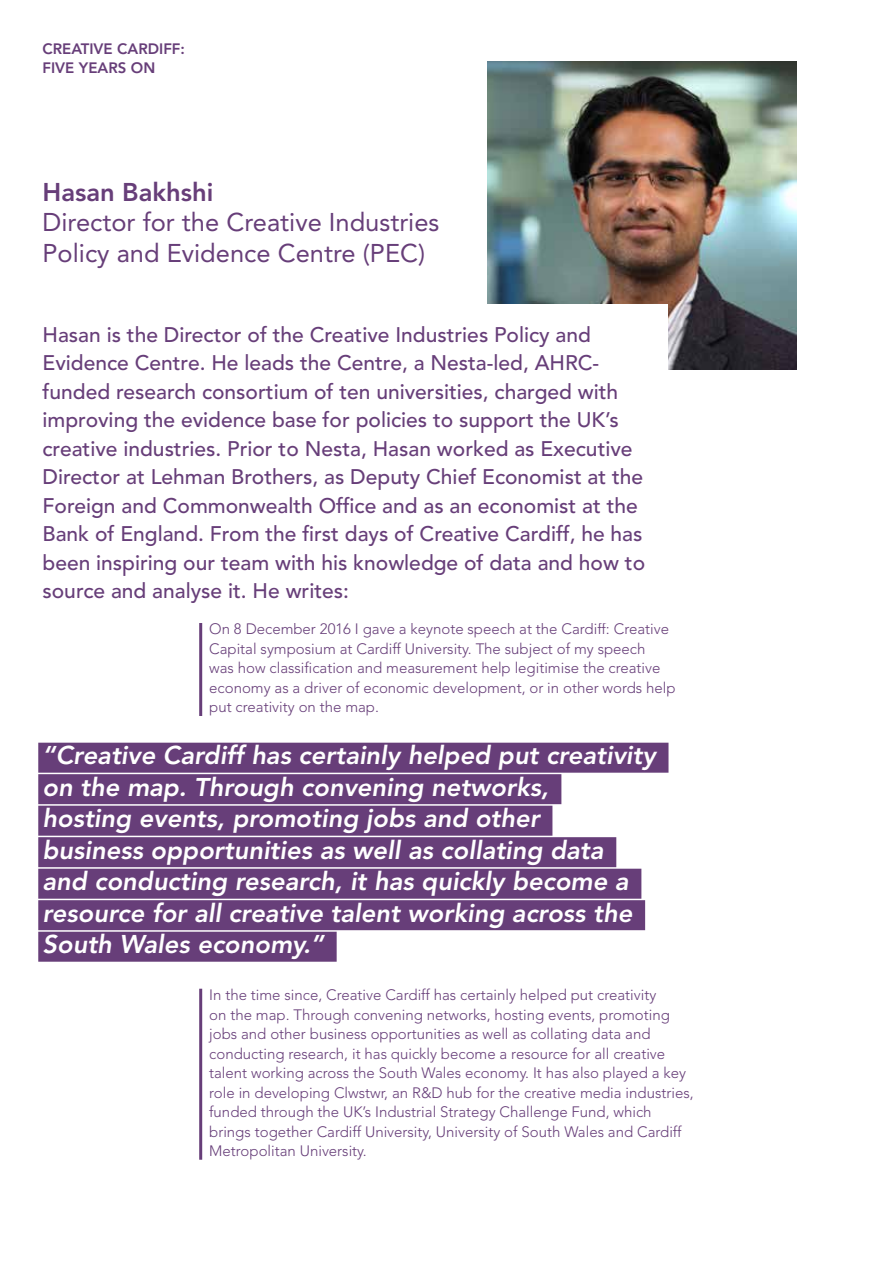
<style>
.page{position:relative;width:893px;height:1263px;background:#fff}
.page>*{position:absolute;margin:0;border:0;box-sizing:border-box;transform-origin:0 0}
.t1{font:italic 800 25.5px/31.5px "Avenir LT Std";color:#fff}
.t2{font:25.5px/30.6px "Avenir LT Std";color:#673e79}
.t3{font:800 25.5px "Avenir LT Std";color:#673e79}
.t4{font:500 21px/28.5px "Avenir LT Std";color:#673e79}
.t5{font:300 15px/19.5px "Avenir LT Std";color:#673e79}
.t6{font:800 15px/18.8px "Avenir LT Std";color:#673e79}
</style>
<div class="page">
<hr style="left:199px;top:623px;width:3px;height:93px;background:#673e79">
<img style="left:487px;top:61px;width:309px;height:309px">
<div style="left:43px;top:305px;width:625px;height:318px;background:#fff"></div>
<hr style="left:199px;top:989px;width:3px;height:171px;background:#673e79">
<div style="left:38px;top:743px;width:630px;height:30px;background:#673e79"></div>
<div style="left:38px;top:774px;width:523px;height:30px;background:#673e79"></div>
<div style="left:38px;top:806px;width:514px;height:30px;background:#673e79"></div>
<div style="left:38px;top:837px;width:578px;height:30px;background:#673e79"></div>
<div style="left:38px;top:869px;width:603px;height:30px;background:#673e79"></div>
<div style="left:38px;top:900px;width:607px;height:30px;background:#673e79"></div>
<div style="left:38px;top:932px;width:299px;height:30px;background:#673e79"></div>
<hr style="left:892px;top:775px;width:1px;height:488px;background:#9d9d9c">
<p class="t6" style="left:43px;top:39px;width:144px">CREATIVE CARDIFF:<br>FIVE YEARS ON</p>
<h1 class="t3" style="left:43px;top:177px;width:172px">Hasan Bakhshi</h1>
<h1 class="t2" style="left:43px;top:207px;width:398px">Director for the Creative Industries<br>Policy and Evidence Centre (PEC)</h1>
<p class="t4" style="left:43px;top:321px;width:604px">Hasan is the Director of the Creative Industries Policy and Evidence Centre. He leads the Centre, a Nesta-led, AHRC&shy;funded research consortium of ten universities, charged with improving the evidence base for policies to support the UK’s creative industries. Prior to Nesta, Hasan worked as Executive Director at Lehman Brothers, as Deputy Chief Economist at the Foreign and Commonwealth Office and as an economist at the Bank of England. From the first days of Creative Cardiff, he has been inspiring our team with his knowledge of data and how to source and analyse it. He writes:</p>
<p class="t5" style="left:209px;top:619px;width:468px">On 8 December 2016 I gave a keynote speech at the Cardiff: Creative Capital symposium at Cardiff University. The subject of my speech<br>was how classification and measurement help legitimise the creative economy as a driver of economic development, or in other words help put creativity on the map.</p>
<p class="t1" style="left:43px;top:740px;width:615px">“Creative Cardiff has certainly helped put creativity on the map. Through convening networks,<br>hosting events, promoting jobs and other<br>business opportunities as well as collating data<br>and conducting research, it has quickly become a resource for all creative talent working across the South Wales economy.”</p>
<p class="t5" style="left:209px;top:985px;width:486px">In the time since, Creative Cardiff has certainly helped put creativity<br>on the map. Through convening networks, hosting events, promoting jobs and other business opportunities as well as collating data and conducting research, it has quickly become a resource for all creative talent working across the South Wales economy. It has also played a key role in developing Clwstwr, an R&amp;D hub for the creative media industries, funded through the UK’s Industrial Strategy Challenge Fund, which brings together Cardiff University, University of South Wales and Cardiff Metropolitan University.</p>
</div>
